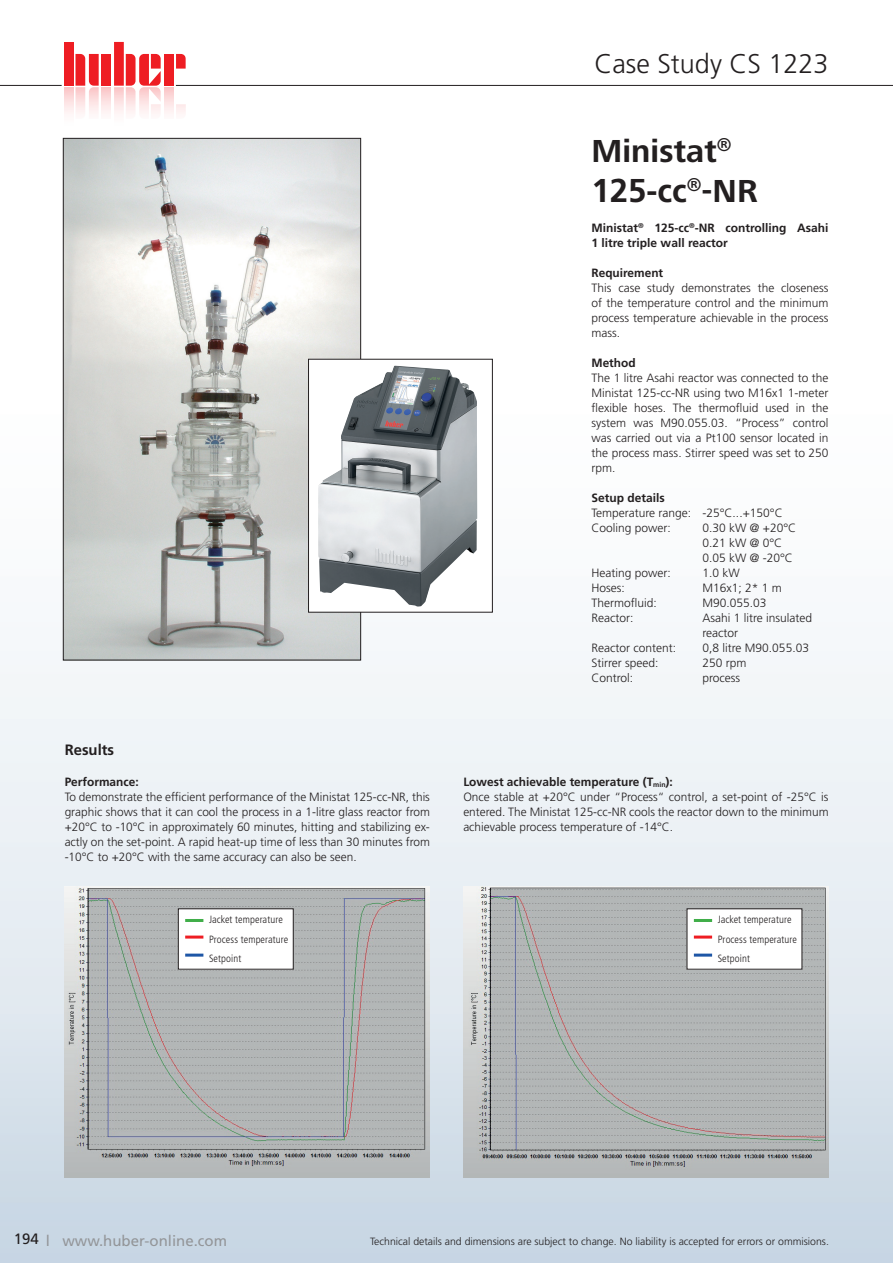
<style>
.page{position:relative;width:893px;height:1263px;background:#fff}
.page>*{position:absolute;margin:0;border:0;box-sizing:border-box;transform-origin:0 0}
.t1{font:700 33px "Frutiger LT Std";color:#231f20}
.t2{font:700 33px "Frutiger Next LTW1 G";color:#231f20}
.t3{font:300 27px "Frutiger LT Std";color:#231f20}
.t4{font:15px "Frutiger LT Std";color:#939598}
.t5{font:700 15px "Frutiger LT Std";color:#231f20}
.t6{font:300 12px/15px "Frutiger LT Std";color:#231f20}
.t7{font:700 12px/15px "Frutiger LT Std";color:#231f20}
.t8{font:300 10.5px "Frutiger LT Std";color:#231f20}
.t9{font:300 condensed 10.5px/19.5px "Frutiger LT Std";letter-spacing:.01em;color:#231f20}
.s1{font-family:"Frutiger Next LTW1 G"}
.s2{font-weight:700}
.s3{color:#231f20}
</style>
<div class="page">
<img style="left:0;top:238px;width:893px;height:1025px">
<div style="left:0;top:46px;width:360px;height:218px;background:#fff"></div>
<div style="left:789px;top:46px;width:104px;height:218px;background:#fff"></div>
<hr style="left:0;top:85px;width:893px;height:1px;background:#231f20">
<svg style="left:62px;top:42px;width:124px;height:71px"></svg>
<img style="left:463px;top:886px;width:365px;height:292px">
<img style="left:65px;top:886px;width:365px;height:292px">
<div style="left:178px;top:909px;width:115px;height:60px;background:#fff"></div>
<div style="left:178px;top:908px;width:116px;height:61px;border:1px solid #231f20"></div>
<hr style="left:185px;top:919px;width:18px;height:3px;background:#40ae49">
<hr style="left:185px;top:935px;width:18px;height:3px;background:#ee1d23">
<hr style="left:185px;top:953px;width:18px;height:3px;background:#1e56a6">
<div style="left:687px;top:909px;width:115px;height:60px;background:#fff"></div>
<div style="left:687px;top:908px;width:115px;height:61px;border:1px solid #231f20"></div>
<hr style="left:694px;top:919px;width:18px;height:3px;background:#40ae49">
<hr style="left:694px;top:935px;width:18px;height:3px;background:#ee1d23">
<hr style="left:694px;top:953px;width:18px;height:3px;background:#1e56a6">
<img style="left:65px;top:140px;width:294px;height:518px">
<div style="left:309px;top:359px;width:183px;height:253px;background:#fff"></div>
<img style="left:318px;top:366px;width:159px;height:241px">
<div style="left:308px;top:359px;width:185px;height:253px;border:1px solid #231f20"></div>
<h2 class="t3" style="left:594px;top:49px;width:236px">Case Study CS 1223</h2>
<h1 class="t2" style="left:591px;top:132px;width:142px">Ministat<sup>®</sup></h1>
<h1 class="t1" style="left:591px;top:171px;width:168px">125-cc<sup>®</sup><span class="s1">-NR</span></h1>
<p class="t7" style="left:591px;top:220px;width:239px">Ministat<sup>®</sup> 125-cc<sup>®</sup>-NR controlling Asahi<br>1 litre triple wall reactor</p>
<p class="t7" style="left:591px;top:265px;width:73px">Requirement</p>
<p class="t6" style="left:591px;top:280px;width:239px;text-align:justify">This case study demonstrates the closeness of the temperature control and the minimum process temperature achievable in the process mass.</p>
<p class="t7" style="left:591px;top:355px;width:46px">Method</p>
<p class="t6" style="left:591px;top:370px;width:239px;text-align:justify">The 1 litre Asahi reactor was connected to the Ministat 125-cc-NR using two M16x1 1-meter flexible hoses. The thermofluid used in the system was M90.055.03. “Process” control was carried out via a Pt100 sensor located in the process mass. Stirrer speed was set to 250 rpm.</p>
<p class="t7" style="left:591px;top:490px;width:75px">Setup details</p>
<p class="t6" style="left:591px;top:505px;width:193px">Temperature range: -25°C...+150°C<br>Cooling power:</p>
<p class="t6" style="left:702px;top:520px;width:95px">0.30 kW @ +20°C<br>0.21 kW @ 0°C<br>0.05 kW @ -20°C</p>
<p class="t5" style="left:65px;top:741px;width:51px">Results</p>
<p class="t7" style="left:65px;top:774px;width:75px">Performance:</p>
<p class="t6" style="left:65px;top:789px;width:367px;text-align:justify">To demonstrate the efficient performance of the Ministat 125-cc-NR, this graphic shows that it can cool the process in a 1-litre glass reactor from +20°C to -10°C in approximately 60 minutes, hitting and stabilizing ex&shy;actly on the set-point. A rapid heat-up time of less than 30 minutes from -10°C to +20°C with the same accuracy can also be seen.</p>
<p class="t6" style="left:591px;top:565px;width:81px">Heating power:</p>
<p class="t6" style="left:702px;top:565px;width:39px">1.0 kW</p>
<p class="t6" style="left:591px;top:580px;width:35px">Hoses:</p>
<p class="t6" style="left:702px;top:580px;width:81px">M16x1; 2* 1 m</p>
<p class="t6" style="left:591px;top:595px;width:67px">Thermofluid:</p>
<p class="t6" style="left:702px;top:595px;width:66px">M90.055.03</p>
<p class="t6" style="left:591px;top:610px;width:43px">Reactor:</p>
<p class="t6" style="left:702px;top:610px;width:111px">Asahi 1 litre insulated reactor</p>
<p class="t6" style="left:591px;top:640px;width:86px">Reactor content:</p>
<p class="t6" style="left:702px;top:640px;width:108px">0,8 litre M90.055.03</p>
<p class="t6" style="left:591px;top:655px;width:69px">Stirrer speed:</p>
<p class="t6" style="left:702px;top:655px;width:46px">250 rpm</p>
<p class="t6" style="left:591px;top:670px;width:43px">Control:</p>
<p class="t6" style="left:702px;top:670px;width:39px">process</p>
<p class="t6" style="left:463px;top:774px;width:367px"><span class="s2">Lowest achievable temperature (T</span><sub>min</sub><span class="s2">):<br></span>Once stable at +20°C under “Process“ control, a set-point of -25°C is entered. The Ministat 125-cc-NR cools the reactor down to the minimum achievable process temperature of -14°C.</p>
<p class="t9" style="left:209px;top:910px;width:81px">Jacket temperature<br>Process temperature<br>Setpoint</p>
<p class="t9" style="left:718px;top:910px;width:81px">Jacket temperature<br>Process temperature<br>Setpoint</p>
<p class="t4" style="left:14px;top:1231px;width:215px"><span class="s3">194</span> l www.huber-online.com</p>
<p class="t8" style="left:370px;top:1236px;width:460px">Technical details and dimensions are subject to change. No liability is accepted for errors or ommisions.</p>
</div>
